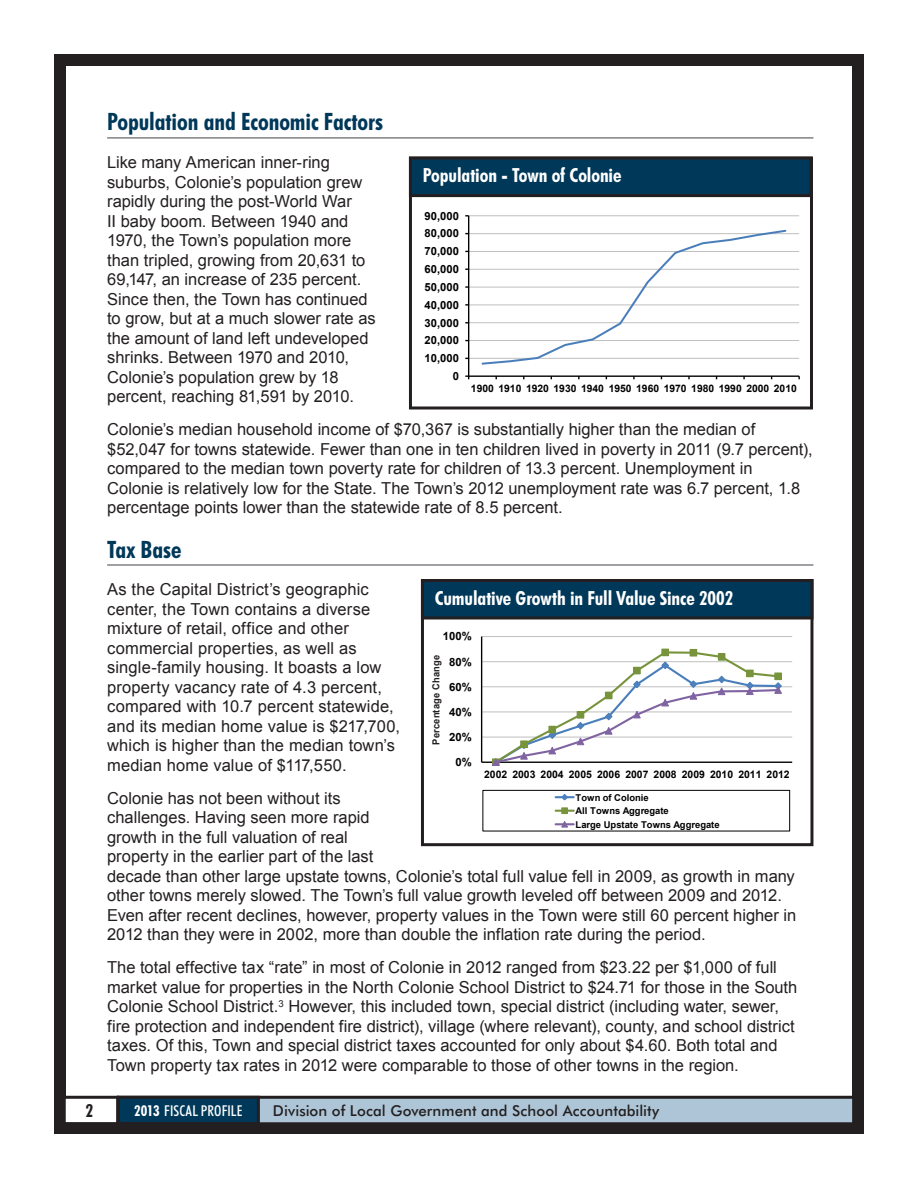
<style>
.page{position:relative;width:918px;height:1188px;background:#fff}
.page>*{position:absolute;margin:0;border:0;box-sizing:border-box;transform-origin:0 0}
.Ann_Rep_headings{font:700 condensed 24px "Futura BT";letter-spacing:-.005em;color:#003859}
.Charts{font:700 condensed 19.5px "Futura BT";letter-spacing:-.005em;color:#fff}
.t1{font:700 condensed 18px "Futura BT";color:#231f20}
.AnnRep_Body_Text{font:16.5px/19.5px "Arial";color:#231f20}
.t2{font:500 15px "Futura BT";letter-spacing:.005em;color:#231f20}
.t3{font:500 condensed 15px "Futura BT";letter-spacing:.005em;color:#fff}
.t4{font:700 11.4px "Arial";letter-spacing:.005em;color:#000}
.t5{font:700 11.25px "Arial";letter-spacing:.005em;color:#000}
.t6{font:700 10.35px "Arial";color:#000}
.t7{font:700 9.75px "Arial";letter-spacing:.025em;color:#231f20;scale:.95 1}
.t8{font:700 9.45px/13.5px "Arial";color:#000}
.s1{font-weight:700}
</style>
<div class="page">
<hr style="left:107px;top:137px;width:706px;height:2px;background:#808285">
<hr style="left:107px;top:564px;width:706px;height:2px;background:#808285">
<div style="left:54px;top:54px;width:810px;height:1080px;border:12px solid #231f20"></div>
<div style="left:63px;top:1096px;width:56px;height:29px;border:3px solid #231f20"></div>
<div style="left:118px;top:1097px;width:736px;height:27px;background:#adc5d6"></div>
<div style="left:117px;top:1096px;width:738px;height:29px;border:3px solid #231f20"></div>
<div style="left:118px;top:1097px;width:140px;height:27px;background:#003859"></div>
<div style="left:117px;top:1096px;width:143px;height:29px;border:3px solid #231f20"></div>
<hr style="left:469px;top:358px;width:330px;height:1px;background:#bfbfbf">
<hr style="left:469px;top:340px;width:330px;height:1px;background:#bfbfbf">
<hr style="left:469px;top:322px;width:330px;height:1px;background:#bfbfbf">
<hr style="left:469px;top:304px;width:330px;height:1px;background:#bfbfbf">
<hr style="left:469px;top:287px;width:330px;height:1px;background:#bfbfbf">
<hr style="left:469px;top:269px;width:330px;height:1px;background:#bfbfbf">
<hr style="left:469px;top:251px;width:330px;height:1px;background:#bfbfbf">
<hr style="left:469px;top:233px;width:330px;height:1px;background:#bfbfbf">
<hr style="left:469px;top:215px;width:330px;height:1px;background:#bfbfbf">
<hr style="left:468px;top:216px;width:1px;height:160px;background:#000">
<hr style="left:469px;top:375px;width:330px;height:2px;background:#000">
<svg style="left:480px;top:229px;width:308px;height:136px"></svg>
<div style="left:409px;top:157px;width:404px;height:253px;border:3px solid #231f20"></div>
<div style="left:410px;top:158px;width:401px;height:38px;background:#003859"></div>
<div style="left:409px;top:157px;width:403px;height:40px;border:3px solid #231f20"></div>
<hr style="left:482px;top:737px;width:310px;height:1px;background:#bfbfbf">
<hr style="left:482px;top:712px;width:310px;height:1px;background:#bfbfbf">
<hr style="left:482px;top:686px;width:310px;height:1px;background:#bfbfbf">
<hr style="left:482px;top:661px;width:310px;height:1px;background:#bfbfbf">
<hr style="left:482px;top:636px;width:310px;height:1px;background:#bfbfbf">
<hr style="left:481px;top:637px;width:1px;height:125px;background:#000">
<hr style="left:482px;top:762px;width:310px;height:1px;background:#000">
<div style="left:662px;top:649px;width:7px;height:7px;border:1px solid #77933c"></div>
<div style="left:690px;top:649px;width:7px;height:7px;border:1px solid #77933c"></div>
<svg style="left:491px;top:650px;width:292px;height:116px"></svg>
<div style="left:482px;top:790px;width:308px;height:41px;border:1px solid #000"></div>
<svg style="left:556px;top:794px;width:18px;height:7px"></svg>
<svg style="left:556px;top:809px;width:18px;height:3px"></svg>
<div style="left:561px;top:808px;width:7px;height:6px;border:1px solid #77933c"></div>
<svg style="left:556px;top:821px;width:18px;height:7px"></svg>
<div style="left:421px;top:579px;width:392px;height:267px;border:3px solid #231f20"></div>
<div style="left:422px;top:580px;width:390px;height:38px;background:#003859"></div>
<div style="left:421px;top:579px;width:392px;height:41px;border:3px solid #231f20"></div>
<p class="Ann_Rep_headings" style="left:107px;top:107px;width:278px">Population and Economic Factors</p>
<p class="AnnRep_Body_Text" style="left:107px;top:153px;width:270px">Like many American inner-ring suburbs, Colonie’s population grew rapidly during the post-World War<br>II baby boom. Between 1940 and 1970, the Town’s population more than tripled, growing from 20,631 to 69,147, an increase of 235 percent.<br>Since then, the Town has continued to grow, but at a much slower rate as the amount of land left undeveloped shrinks. Between 1970 and 2010, Colonie’s population grew by 18 percent, reaching 81,591 by 2010.</p>
<p class="AnnRep_Body_Text" style="left:107px;top:420px;width:707px">Colonie’s median household income of $70,367 is substantially higher than the median of $52,047 for towns statewide. Fewer than one in ten children lived in poverty in 2011 (9.7 percent), compared to the median town poverty rate for children of 13.3 percent. Unemployment in Colonie is relatively low for the State. The Town’s 2012 unemployment rate was 6.7 percent, 1.8 percentage points lower than the statewide rate of 8.5 percent.</p>
<p class="Ann_Rep_headings" style="left:107px;top:534px;width:76px">Tax Base</p>
<p class="AnnRep_Body_Text" style="left:107px;top:580px;width:294px">As the Capital District’s geographic center, the Town contains a diverse mixture of retail, office and other commercial properties, as well as single-family housing. It boasts a low property vacancy rate of 4.3 percent, compared with 10.7 percent statewide, and its median home value is $217,700, which is higher than the median town’s median home value of $117,550.</p>
<p class="AnnRep_Body_Text" style="left:107px;top:788px;width:691px">Colonie has not been without its<br>challenges. Having seen more rapid<br>growth in the full valuation of real<br>property in the earlier part of the last<br>decade than other large upstate towns, Colonie’s total full value fell in 2009, as growth in many other towns merely slowed. The Town’s full value growth leveled off between 2009 and 2012.<br>Even after recent declines, however, property values in the Town were still 60 percent higher in 2012 than they were in 2002, more than double the inflation rate during the period.</p>
<p class="AnnRep_Body_Text" style="left:107px;top:958px;width:692px">The total effective tax “rate” in most of Colonie in 2012 ranged from $23.22 per $1,000 of full market value for properties in the North Colonie School District to $24.71 for those in the South Colonie School District.<sup>3</sup> However, this included town, special district (including water, sewer, fire protection and independent fire district), village (where relevant), county, and school district taxes. Of this, Town and special district taxes accounted for only about $4.60. Both total and Town property tax rates in 2012 were comparable to those of other towns in the region.</p>
<p class="Charts" style="left:423px;top:163px;width:200px">Population - Town of Colonie</p>
<p class="t5" style="left:425px;top:208px;width:36px">90,000</p>
<p class="t5" style="left:425px;top:226px;width:36px">80,000</p>
<p class="t5" style="left:425px;top:244px;width:36px">70,000</p>
<p class="t5" style="left:425px;top:262px;width:36px">60,000</p>
<p class="t5" style="left:425px;top:279px;width:36px">50,000</p>
<p class="t5" style="left:425px;top:297px;width:36px">40,000</p>
<p class="t5" style="left:425px;top:315px;width:36px">30,000</p>
<p class="t5" style="left:425px;top:333px;width:36px">20,000</p>
<p class="t5" style="left:425px;top:351px;width:36px">10,000</p>
<p class="t5" style="left:453px;top:369px;width:8px">0</p>
<p class="t6" style="left:471px;top:382px;width:327px">1900 1910 1920 1930 1940 1950 1960 1970 1980 1990 2000 2010</p>
<p class="Charts" style="left:435px;top:586px;width:300px">Cumulative Growth in Full Value Since 2002</p>
<p class="t4" style="left:443px;top:629px;width:31px">100%</p>
<p class="t7" style="left:430px;top:745px;width:96px;rotate:-90deg">Percentage Change</p>
<p class="t4" style="left:449px;top:654px;width:24px">80%</p>
<p class="t5" style="left:449px;top:679px;width:24px">60%</p>
<p class="t4" style="left:449px;top:704px;width:24px">40%</p>
<p class="t4" style="left:449px;top:729px;width:24px">20%</p>
<p class="t5" style="left:456px;top:755px;width:18px">0%</p>
<p class="t6" style="left:484px;top:768px;width:307px">2002 2003 2004 2005 2006 2007 2008 2009 2010 2011 2012</p>
<p class="t8" style="left:576px;top:791px;width:146px">Town of Colonie<br>All Towns Aggregate<br>Large Upstate Towns Aggregate</p>
<p class="t1" style="left:86px;top:1100px;width:9px">2</p>
<p class="t3" style="left:134px;top:1101px;width:110px"><span class="s1">2013</span> FISCAL PROFILE</p>
<p class="t2" style="left:273px;top:1101px;width:388px">Division of Local Government and School Accountability</p>
</div>
